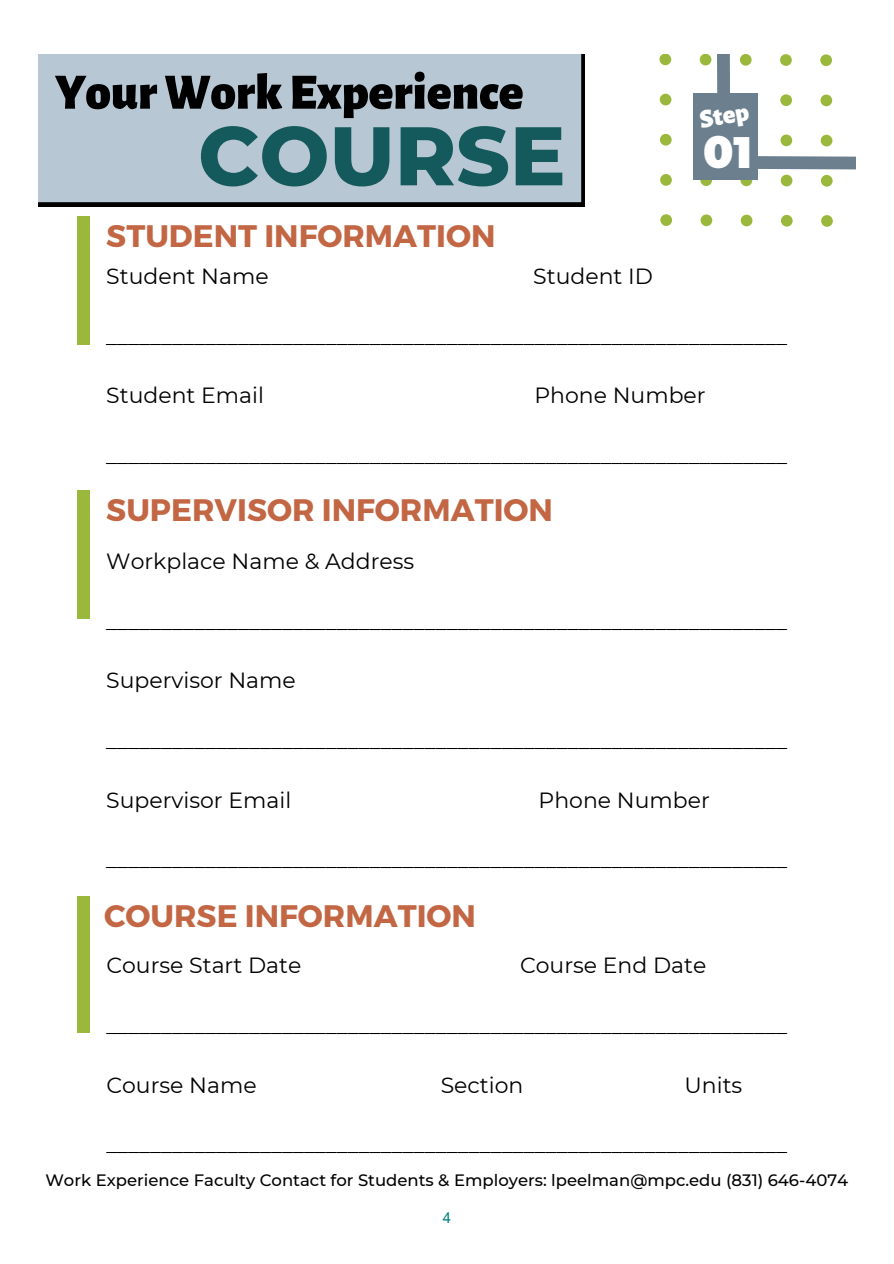
<style>
.page{position:relative;width:894px;height:1264px;background:#fff}
.page>*{position:absolute;margin:0;border:0;box-sizing:border-box;transform-origin:0 0}
.t1{font:800 82.95px "Montserrat";color:#14595b}
.t2{font:900 50.85px "Alegreya Sans";color:#000}
.t3{font:900 43.95px "Montserrat";color:#fff}
.t4{font:700 31.05px "Montserrat";color:#c26643}
.t5{font:900 26.1px "Alegreya Sans";color:#fff}
.t6{font:21.9px "Montserrat";color:#000}
.t7{font:500 16.5px "Montserrat";color:#000}
.t8{font:15px "Arial";color:#008080}
</style>
<div class="page">
<div style="left:38px;top:54px;width:546px;height:152px;background:#b7c7d3"></div>
<svg style="left:660px;top:54px;width:195px;height:173px"></svg>
<div style="left:660px;top:214px;width:12px;height:12px;background:#99b83c;border-radius:50%"></div>
<div style="left:700px;top:214px;width:12px;height:12px;background:#99b83c;border-radius:50%"></div>
<div style="left:740px;top:215px;width:12px;height:11px;background:#99b83c;border-radius:50%"></div>
<div style="left:780px;top:215px;width:12px;height:11px;background:#99b83c;border-radius:50%"></div>
<div style="left:820px;top:215px;width:12px;height:12px;background:#99b83c;border-radius:50%"></div>
<div style="left:660px;top:174px;width:11px;height:12px;background:#99b83c;border-radius:50%"></div>
<div style="left:700px;top:174px;width:11px;height:12px;background:#99b83c;border-radius:50%"></div>
<div style="left:740px;top:174px;width:12px;height:12px;background:#99b83c;border-radius:50%"></div>
<div style="left:780px;top:175px;width:12px;height:11px;background:#99b83c;border-radius:50%"></div>
<div style="left:820px;top:175px;width:12px;height:12px;background:#99b83c;border-radius:50%"></div>
<div style="left:659px;top:134px;width:12px;height:12px;background:#99b83c;border-radius:50%"></div>
<div style="left:780px;top:134px;width:12px;height:12px;background:#99b83c;border-radius:50%"></div>
<div style="left:820px;top:135px;width:12px;height:11px;background:#99b83c;border-radius:50%"></div>
<div style="left:659px;top:94px;width:12px;height:11px;background:#99b83c;border-radius:50%"></div>
<div style="left:780px;top:94px;width:11px;height:12px;background:#99b83c;border-radius:50%"></div>
<div style="left:820px;top:95px;width:12px;height:11px;background:#99b83c;border-radius:50%"></div>
<div style="left:659px;top:54px;width:12px;height:11px;background:#99b83c;border-radius:50%"></div>
<div style="left:699px;top:54px;width:12px;height:11px;background:#99b83c;border-radius:50%"></div>
<div style="left:739px;top:54px;width:12px;height:12px;background:#99b83c;border-radius:50%"></div>
<div style="left:779px;top:54px;width:12px;height:12px;background:#99b83c;border-radius:50%"></div>
<div style="left:820px;top:54px;width:11px;height:12px;background:#99b83c;border-radius:50%"></div>
<div style="left:78px;top:216px;width:12px;height:129px;background:#99b83c"></div>
<div style="left:78px;top:490px;width:12px;height:128px;background:#99b83c"></div>
<div style="left:78px;top:896px;width:12px;height:136px;background:#99b83c"></div>
<div style="left:693px;top:94px;width:64px;height:86px;background:#6c7f8e"></div>
<h1 class="t2" style="left:55px;top:68px;width:469px">Your Work Experience</h1>
<h2 class="t1" style="left:198px;top:105px;width:369px">COURSE</h2>
<h5 class="t4" style="left:106px;top:216px;width:390px">STUDENT INFORMATION</h5>
<h4 class="t6" style="left:106px;top:263px;width:164px">Student Name</h4>
<h4 class="t6" style="left:533px;top:263px;width:121px">Student ID</h4>
<h5 class="t5" style="left:697px;top:108px;width:51px;rotate:-10deg">Step</h5>
<h5 class="t3" style="left:703px;top:126px;width:50px">01</h5>
<p class="t6" style="left:106px;top:322px;width:682px">______________________________________________________________</p>
<h3 class="t6" style="left:106px;top:382px;width:159px">Student Email</h3>
<h3 class="t6" style="left:534px;top:382px;width:173px">Phone Number</h3>
<h5 class="t6" style="left:106px;top:442px;width:682px">______________________________________________________________</h5>
<h5 class="t4" style="left:106px;top:489px;width:448px">SUPERVISOR INFORMATION</h5>
<h5 class="t6" style="left:106px;top:547px;width:309px">Workplace Name &amp; Address</h5>
<h5 class="t6" style="left:106px;top:607px;width:682px">______________________________________________________________</h5>
<h3 class="t6" style="left:106px;top:667px;width:191px">Supervisor Name</h3>
<h5 class="t6" style="left:106px;top:726px;width:682px">______________________________________________________________</h5>
<h5 class="t6" style="left:106px;top:786px;width:186px">Supervisor Email</h5>
<h5 class="t6" style="left:538px;top:786px;width:173px">Phone Number</h5>
<h5 class="t6" style="left:106px;top:846px;width:682px">______________________________________________________________</h5>
<h5 class="t4" style="left:104px;top:895px;width:373px">COURSE INFORMATION</h5>
<h5 class="t6" style="left:106px;top:951px;width:196px">Course Start Date</h5>
<h5 class="t6" style="left:520px;top:951px;width:188px">Course End Date</h5>
<h3 class="t6" style="left:106px;top:1011px;width:682px">______________________________________________________________</h3>
<h5 class="t6" style="left:106px;top:1071px;width:152px">Course Name</h5>
<h5 class="t6" style="left:440px;top:1071px;width:84px">Section</h5>
<h5 class="t6" style="left:684px;top:1071px;width:59px">Units</h5>
<h5 class="t6" style="left:106px;top:1130px;width:682px">______________________________________________________________</h5>
<p class="t7" style="left:45px;top:1170px;width:804px">Work Experience Faculty Contact for Students &amp; Employers: lpeelman@mpc.edu (831) 646-4074</p>
<p class="t8" style="left:442px;top:1207px;width:10px">4</p>
</div>
